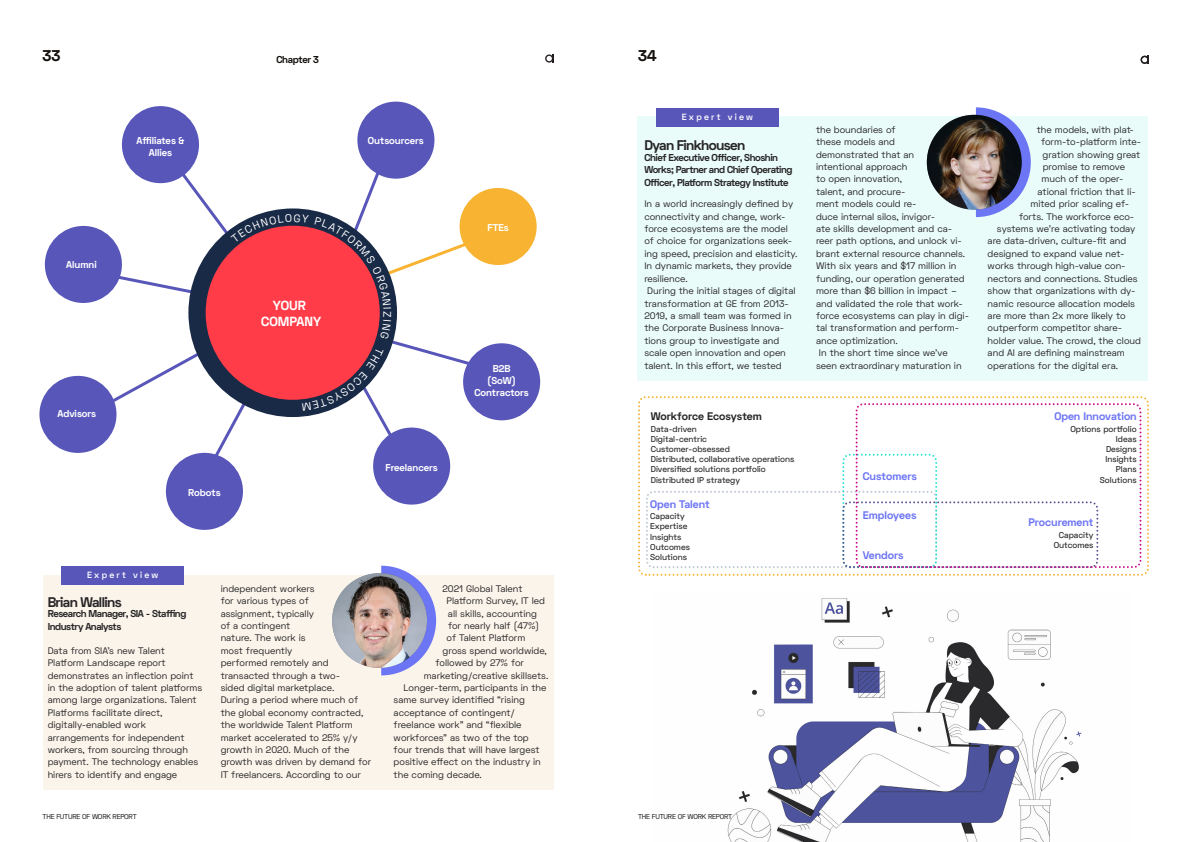
<style>
.page{position:relative;width:1191px;height:842px;background:#fff}
.page>*{position:absolute;margin:0;border:0;box-sizing:border-box;transform-origin:0 0}
.t1{font:700 15.6px "Space Grotesk";color:#13100d}
.t2{font:700 14px "Space Grotesk";letter-spacing:-.045em;color:#272526}
.t3{font:700 13.2px "Space Grotesk";color:#fff}
.t4{font:700 11px "Space Grotesk";color:#6c75f4}
.t5{font:700 11px "Space Grotesk";color:#272526}
.t6{font:700 10px/12.6px "Space Grotesk";letter-spacing:-.045em;color:#272526}
.t7{font:700 10px "Space Grotesk";letter-spacing:-.03em;color:#13100d}
.t8{font:700 9.9px/11.9px "Space Grotesk";color:#fff;text-align:center}
.t9{font:9.5px/12.4px "Space Grotesk";color:#272526}
.t10{font:600 9px "Space Grotesk";letter-spacing:.25em;color:#fff}
.t11{font:500 8.5px "Space Grotesk";color:#272526}
.t12{font:7px "Space Grotesk";letter-spacing:-.03em;color:#13100d}
</style>
<div class="page">
<img style="left:727px;top:598px;width:355px;height:244px">
<svg style="left:1140px;top:56px;width:8px;height:8px"></svg>
<svg style="left:545px;top:54px;width:8px;height:9px"></svg>
<div style="left:637px;top:117px;width:511px;height:264px;background:#eafcfa"></div>
<svg style="left:926px;top:107px;width:104px;height:110px"></svg>
<img style="left:926px;top:115px;width:95px;height:95px;border-radius:50%">
<div style="left:463px;top:343px;width:77px;height:77px;background:#5856b9;border-radius:50%"></div>
<div style="left:459px;top:188px;width:77px;height:77px;background:#f7b331;border-radius:50%"></div>
<div style="left:357px;top:102px;width:77px;height:77px;background:#5856b9;border-radius:50%"></div>
<div style="left:122px;top:106px;width:77px;height:77px;background:#5856b9;border-radius:50%"></div>
<div style="left:45px;top:226px;width:77px;height:77px;background:#5856b9;border-radius:50%"></div>
<div style="left:39px;top:376px;width:77px;height:77px;background:#5856b9;border-radius:50%"></div>
<div style="left:166px;top:453px;width:77px;height:77px;background:#5856b9;border-radius:50%"></div>
<div style="left:373px;top:427px;width:77px;height:78px;background:#5856b9;border-radius:50%"></div>
<div style="left:656px;top:108px;width:122px;height:19px;background:#5856b9"></div>
<div style="left:43px;top:575px;width:511px;height:215px;background:#faf4eb"></div>
<svg style="left:332px;top:566px;width:104px;height:109px"></svg>
<img style="left:332px;top:573px;width:95px;height:95px;border-radius:50%">
<div style="left:62px;top:566px;width:122px;height:19px;background:#5856b9"></div>
<svg style="left:638px;top:396px;width:511px;height:180px"></svg>
<svg style="left:854px;top:402px;width:288px;height:167px"></svg>
<svg style="left:644px;top:453px;width:455px;height:123px"></svg>
<svg style="left:100px;top:149px;width:387px;height:316px"></svg>
<p class="t1" style="left:43px;top:50px;width:19px">33</p>
<p class="t7" style="left:276px;top:56px;width:44px">Chapter 3</p>
<p class="t1" style="left:638px;top:50px;width:20px">34</p>
<p class="t8" style="left:136px;top:136px;width:50px">Affiliates &amp;</p>
<p class="t8" style="left:368px;top:135px;width:57px">Outsourcers</p>
<p class="t8" style="left:149px;top:147px;width:25px">Allies</p>
<p class="t8" style="left:66px;top:260px;width:32px">Alumni</p>
<p class="t8" style="left:57px;top:408px;width:40px">Advisors</p>
<p class="t3" style="left:273px;top:300px;width:34px">YOUR</p>
<p class="t3" style="left:261px;top:316px;width:61px">COMPANY</p>
<p class="t8" style="left:188px;top:488px;width:34px">Robots</p>
<p class="t8" style="left:385px;top:463px;width:54px">Freelancers</p>
<p class="t10" style="left:87px;top:572px;width:73px">Expert view</p>
<p class="t8" style="left:487px;top:223px;width:23px">FTEs</p>
<p class="t8" style="left:493px;top:363px;width:19px">B2B</p>
<p class="t8" style="left:474px;top:375px;width:56px">(SoW)<br>Contractors</p>
<p class="t2" style="left:48px;top:597px;width:75px">Brian Wallins</p>
<p class="t6" style="left:48px;top:608px;width:140px">Research Manager, SIA - Staffing<br>Industry Analysts</p>
<p class="t9" style="left:48px;top:645px;width:156px">Data from SIA’s new Talent<br>Platform Landscape report demonstrates an inflection point in the adoption of talent platforms among large organizations. Talent<br>Platforms facilitate direct, digitally-enabled work arrangements for independent workers, from sourcing through payment. The technology enables hirers to identify and engage</p>
<p class="t9" style="left:221px;top:583px;width:121px">independent workers<br>for various types of assignment, typically<br>of a contingent<br>nature. The work is<br>most frequently performed remotely and transacted through a two&shy;sided digital marketplace.</p>
<p class="t9" style="left:221px;top:695px;width:152px">During a period where much of the global economy contracted, the worldwide Talent Platform market accelerated to 25% y/y growth in 2020. Much of the growth was driven by demand for<br>IT freelancers. According to our</p>
<p class="t9" style="left:442px;top:583px;width:81px">2021 Global Talent</p>
<p class="t9" style="left:446px;top:596px;width:100px">Platform Survey, IT led</p>
<p class="t9" style="left:448px;top:608px;width:90px">all skills, accounting</p>
<p class="t9" style="left:448px;top:620px;width:93px">for nearly half (47%)</p>
<p class="t9" style="left:446px;top:633px;width:80px">of Talent Platform</p>
<p class="t9" style="left:442px;top:645px;width:106px">gross spend worldwide,</p>
<p class="t9" style="left:435px;top:658px;width:90px">followed by 27% for</p>
<p class="t9" style="left:424px;top:670px;width:126px">marketing/creative skillsets.</p>
<p class="t9" style="left:394px;top:682px;width:154px;text-indent:10px">Longer-term, participants in the same survey identified “rising acceptance of contingent/ freelance work” and “flexible workforces” as two of the top four trends that will have largest positive effect on the industry in the coming decade.</p>
<p class="t10" style="left:681px;top:114px;width:73px">Expert view</p>
<p class="t2" style="left:644px;top:140px;width:103px">Dyan Finkhousen</p>
<p class="t6" style="left:644px;top:152px;width:150px">Chief Executive Officer, Shoshin<br>Works; Partner and Chief Operating<br>Officer, Platform Strategy Institute</p>
<p class="t9" style="left:644px;top:199px;width:155px">In a world increasingly defined by connectivity and change, work&shy;force ecosystems are the model of choice for organizations seek&shy;ing speed, precision and elasticity.<br>In dynamic markets, they provide resilience.</p>
<p class="t9" style="left:644px;top:286px;width:153px;text-indent:3px">During the initial stages of digital transformation at GE from 2013-<br>2019, a small team was formed in the Corporate Business Innova&shy;tions group to investigate and scale open innovation and open talent. In this effort, we tested</p>
<p class="t5" style="left:651px;top:412px;width:113px">Workforce Ecosystem</p>
<p class="t11" style="left:651px;top:426px;width:48px">Data-driven</p>
<p class="t11" style="left:651px;top:436px;width:58px">Digital-centric</p>
<p class="t11" style="left:651px;top:446px;width:81px">Customer-obsessed</p>
<p class="t11" style="left:651px;top:456px;width:145px">Distributed, collaborative operations</p>
<p class="t11" style="left:651px;top:466px;width:117px">Diversified solutions portfolio</p>
<p class="t11" style="left:651px;top:477px;width:91px">Distributed IP strategy</p>
<p class="t4" style="left:650px;top:500px;width:61px">Open Talent</p>
<p class="t11" style="left:650px;top:513px;width:36px">Capacity</p>
<p class="t11" style="left:650px;top:523px;width:39px">Expertise</p>
<p class="t11" style="left:650px;top:534px;width:33px">Insights</p>
<p class="t11" style="left:650px;top:544px;width:41px">Outcomes</p>
<p class="t11" style="left:650px;top:554px;width:38px">Solutions</p>
<p class="t12" style="left:43px;top:814px;width:96px">THE FUTURE OF WORK REPORT</p>
<p class="t12" style="left:638px;top:814px;width:96px">THE FUTURE OF WORK REPORT</p>
<p class="t9" style="left:816px;top:124px;width:154px">the boundaries of<br>these models and<br>demonstrated that an<br>intentional approach<br>to open innovation,<br>talent, and procure-<br>ment models could re-<br>duce internal silos, invigor-<br>ate skills development and ca&shy;reer path options, and unlock vi&shy;brant external resource channels.<br>With six years and $17 million in funding, our operation generated more than $6 billion in impact – and validated the role that work&shy;force ecosystems can play in digi&shy;tal transformation and perform&shy;ance optimization.</p>
<p class="t9" style="left:816px;top:348px;width:147px;text-indent:3px">In the short time since we’ve seen extraordinary maturation in</p>
<p class="t4" style="left:862px;top:472px;width:56px">Customers</p>
<p class="t4" style="left:862px;top:511px;width:55px">Employees</p>
<p class="t4" style="left:862px;top:551px;width:42px">Vendors</p>
<p class="t9" style="left:1036px;top:124px;width:98px">the models, with plat-</p>
<p class="t9" style="left:1041px;top:137px;width:102px">form-to-platform inte-</p>
<p class="t9" style="left:1042px;top:149px;width:99px">gration showing great</p>
<p class="t9" style="left:1042px;top:162px;width:84px">promise to remove</p>
<p class="t9" style="left:1041px;top:174px;width:84px">much of the oper-</p>
<p class="t9" style="left:1037px;top:186px;width:100px">ational friction that li-</p>
<p class="t9" style="left:1030px;top:199px;width:100px">mited prior scaling ef-</p>
<p class="t9" style="left:1019px;top:211px;width:117px">forts. The workforce eco-</p>
<p class="t9" style="left:997px;top:224px;width:140px">systems we’re activating today</p>
<p class="t9" style="left:987px;top:236px;width:140px">are data-driven, culture-fit and</p>
<p class="t9" style="left:987px;top:248px;width:138px">designed to expand value net-</p>
<p class="t9" style="left:987px;top:261px;width:139px">works through high-value con-</p>
<p class="t9" style="left:987px;top:273px;width:152px">nectors and connections. Studies</p>
<p class="t9" style="left:987px;top:286px;width:149px">show that organizations with dy-</p>
<p class="t9" style="left:987px;top:298px;width:149px">namic resource allocation models</p>
<p class="t9" style="left:987px;top:310px;width:139px">are more than 2x more likely to</p>
<p class="t9" style="left:987px;top:323px;width:136px">outperform competitor share-</p>
<p class="t9" style="left:987px;top:335px;width:155px">holder value. The crowd, the cloud</p>
<p class="t9" style="left:987px;top:348px;width:139px">and AI are defining mainstream</p>
<p class="t9" style="left:987px;top:360px;width:132px">operations for the digital era.</p>
<p class="t4" style="left:1054px;top:412px;width:84px">Open Innovation</p>
<p class="t11" style="left:1070px;top:426px;width:68px">Options portfolio</p>
<p class="t11" style="left:1116px;top:436px;width:22px">Ideas</p>
<p class="t11" style="left:1106px;top:446px;width:32px">Designs</p>
<p class="t11" style="left:1105px;top:456px;width:33px">Insights</p>
<p class="t11" style="left:1116px;top:466px;width:22px">Plans</p>
<p class="t11" style="left:1099px;top:477px;width:38px">Solutions</p>
<p class="t4" style="left:1028px;top:519px;width:67px">Procurement</p>
<p class="t11" style="left:1058px;top:532px;width:36px">Capacity</p>
<p class="t11" style="left:1053px;top:542px;width:41px">Outcomes</p>
</div>
